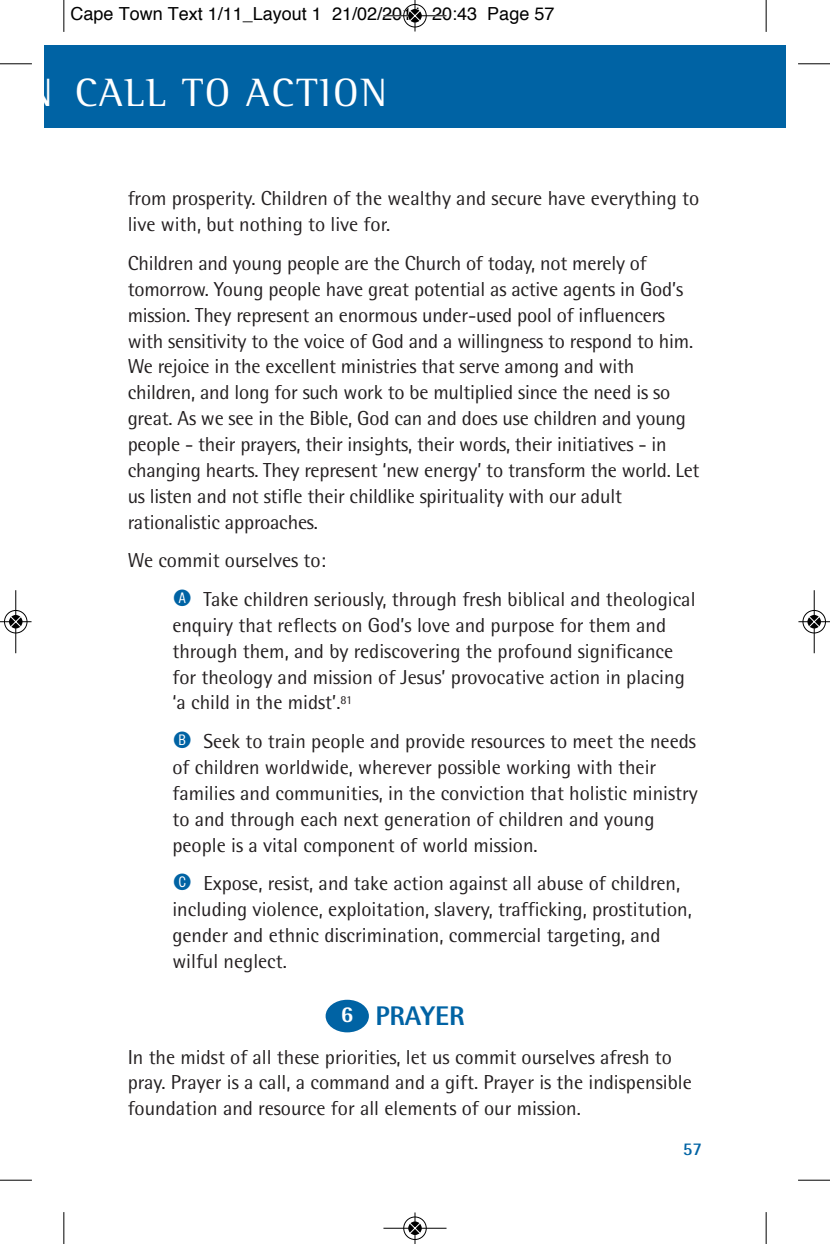
<style>
.page{position:relative;width:830px;height:1244px;background:#fff}
.page>*{position:absolute;margin:0;border:0;box-sizing:border-box;transform-origin:0 0}
.t1{font:40.5px "Rotis Semi Serif";letter-spacing:.05em;color:#fff}
.t2{font:800 27px "Rotis Semi Sans";color:#0063a4}
.t3{font:800 22.72px "Rotis Semi Sans";color:#fff}
.t4{font:20.25px/25.9px "Rotis Semi Sans";color:#231f20}
.t5{font:18px "Helvetica";color:#000}
.t6{font:700 18px "Rotis Semi Sans";color:#0063a4}
.s1{font-family:"Circle Frame Neg";font-size:22.5px;color:#0063a4}
</style>
<div class="page">
<div style="left:45px;top:45px;width:19px;height:83px;background:#0063a4"></div>
<div style="left:64px;top:45px;width:720px;height:83px;background:#0063a4"></div>
<div style="left:325px;top:1000px;width:44px;height:32px;background:#0063a4;border-radius:50%"></div>
<hr style="left:63px;top:0;width:1px;height:32px;background:#000">
<hr style="left:0;top:63px;width:32px;height:1px;background:#000">
<hr style="left:765px;top:0;width:1px;height:32px;background:#000">
<hr style="left:797px;top:63px;width:32px;height:1px;background:#000">
<hr style="left:63px;top:1212px;width:1px;height:32px;background:#000">
<hr style="left:0;top:1180px;width:32px;height:1px;background:#000">
<hr style="left:765px;top:1212px;width:1px;height:32px;background:#000">
<hr style="left:797px;top:1180px;width:32px;height:1px;background:#000">
<div style="left:403px;top:4px;width:24px;height:24px;border:1px solid #fff;border-radius:50%"></div>
<hr style="left:383px;top:15px;width:63px;height:1px;background:#000">
<hr style="left:414px;top:0;width:1px;height:32px;background:#000">
<div style="left:403px;top:4px;width:23px;height:23px;border:1px solid #000;border-radius:50%"></div>
<svg style="left:408px;top:9px;width:13px;height:14px"></svg>
<svg style="left:409px;top:10px;width:11px;height:11px"></svg>
<div style="left:403px;top:1216px;width:24px;height:24px;border:1px solid #fff;border-radius:50%"></div>
<hr style="left:383px;top:1228px;width:63px;height:1px;background:#000">
<hr style="left:414px;top:1212px;width:1px;height:32px;background:#000">
<div style="left:403px;top:1216px;width:23px;height:23px;border:1px solid #000;border-radius:50%"></div>
<svg style="left:408px;top:1221px;width:13px;height:14px"></svg>
<svg style="left:409px;top:1222px;width:11px;height:12px"></svg>
<div style="left:4px;top:610px;width:24px;height:24px;border:1px solid #fff;border-radius:50%"></div>
<svg style="left:9px;top:614px;width:14px;height:15px"></svg>
<hr style="left:15px;top:590px;width:1px;height:63px;background:#000">
<hr style="left:0;top:621px;width:32px;height:1px;background:#000">
<div style="left:4px;top:610px;width:23px;height:23px;border:1px solid #000;border-radius:50%"></div>
<svg style="left:9px;top:615px;width:13px;height:13px"></svg>
<svg style="left:10px;top:616px;width:11px;height:11px"></svg>
<div style="left:801px;top:610px;width:24px;height:24px;border:1px solid #fff;border-radius:50%"></div>
<svg style="left:806px;top:614px;width:15px;height:15px"></svg>
<hr style="left:813px;top:590px;width:1px;height:63px;background:#000">
<hr style="left:798px;top:621px;width:31px;height:1px;background:#000">
<div style="left:802px;top:610px;width:23px;height:23px;border:1px solid #000;border-radius:50%"></div>
<svg style="left:807px;top:615px;width:13px;height:13px"></svg>
<svg style="left:808px;top:616px;width:11px;height:11px"></svg>
<p class="t5" style="left:71px;top:6px;width:485px">Cape Town Text 1/11_Layout 1 21/02/2011 20:43 Page 57</p>
<h1 class="t1" style="left:27px;top:79px;width:362px">N CALL TO ACTION</h1>
<p class="t4" style="left:128px;top:188px;width:572px">from prosperity. Children of the wealthy and secure have everything to live with, but nothing to live for.</p>
<p class="t4" style="left:128px;top:252px;width:573px">Children and young people are the Church of today, not merely of tomorrow. Young people have great potential as active agents in God’s mission. They represent an enormous under-used pool of influencers with sensitivity to the voice of God and a willingness to respond to him.<br>We rejoice in the excellent ministries that serve among and with children, and long for such work to be multiplied since the need is so great. As we see in the Bible, God can and does use children and young people - their prayers, their insights, their words, their initiatives - in changing hearts. They represent ‘new energy’ to transform the world. Let us listen and not stifle their childlike spirituality with our adult rationalistic approaches.</p>
<p class="t4" style="left:172px;top:543px;width:524px;line-height:38.7px;text-indent:-45px">We commit ourselves to:<br><span class="s1">A</span> Take children seriously, through fresh biblical and theological</p>
<p class="t4" style="left:172px;top:614px;width:513px">enquiry that reflects on God’s love and purpose for them and through them, and by rediscovering the profound significance for theology and mission of Jesus’ provocative action in placing ‘a child in the midst’.<sup>81</sup></p>
<p class="t4" style="left:172px;top:730px;width:526px"><span class="s1">B</span> Seek to train people and provide resources to meet the needs of children worldwide, wherever possible working with their families and communities, in the conviction that holistic ministry to and through each next generation of children and young people is a vital component of world mission.</p>
<p class="t4" style="left:172px;top:872px;width:520px"><span class="s1">C</span> Expose, resist, and take action against all abuse of children, including violence, exploitation, slavery, trafficking, prostitution, gender and ethnic discrimination, commercial targeting, and wilful neglect.</p>
<h2 class="t2" style="left:375px;top:1006px;width:90px">PRAYER</h2>
<p class="t4" style="left:128px;top:1046px;width:565px">In the midst of all these priorities, let us commit ourselves afresh to pray. Prayer is a call, a command and a gift. Prayer is the indispensible foundation and resource for all elements of our mission.</p>
<p class="t3" style="left:341px;top:1006px;width:14px">6</p>
<p class="t6" style="left:682px;top:1142px;width:21px">57</p>
</div>
